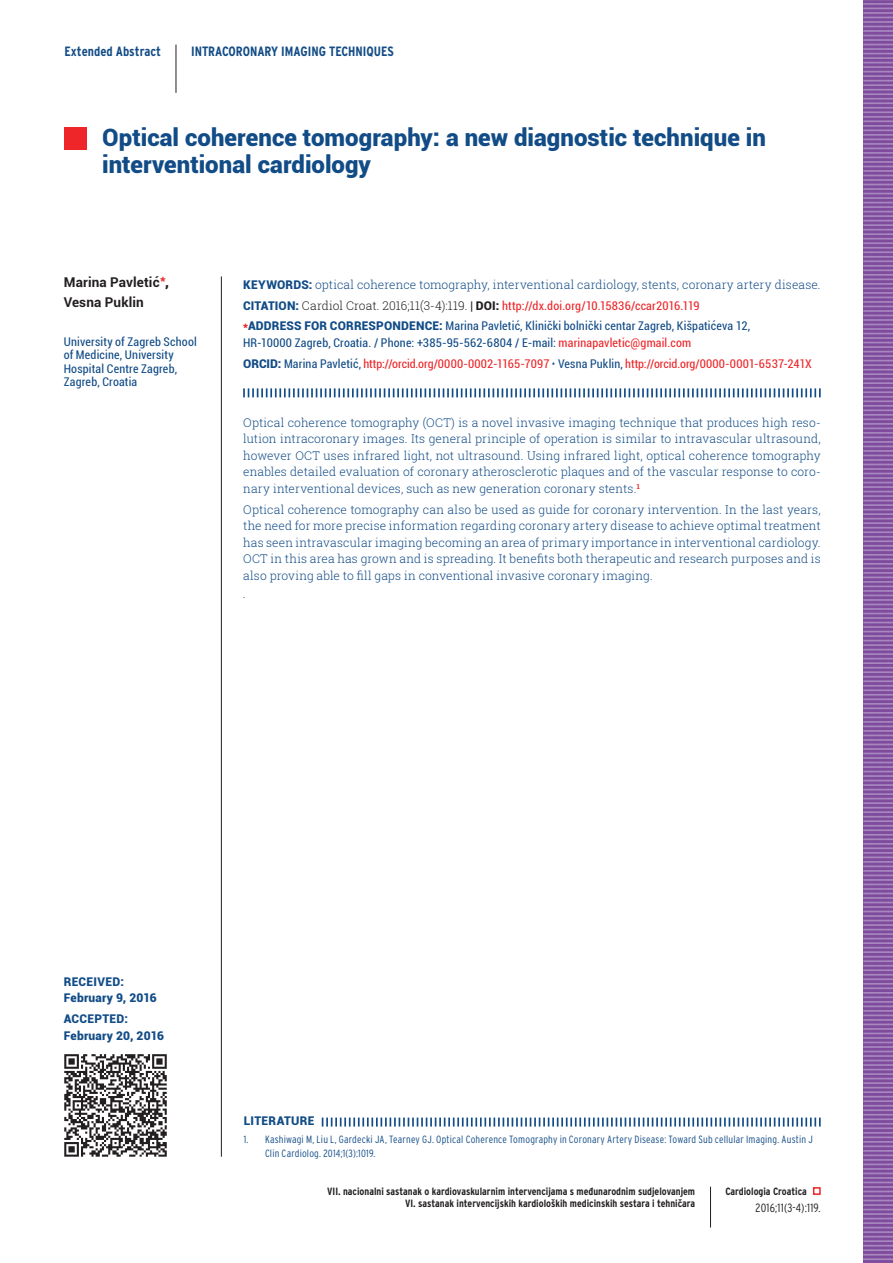
<style>
.page{position:relative;width:893px;height:1263px;background:#fff}
.page>*{position:absolute;margin:0;border:0;box-sizing:border-box;transform-origin:0 0}
.t1{font:900 24px/27px "Roboto";color:#124c87}
.t2{font:700 condensed 13.5px "Interstate";color:#124c87}
.t3{font:700 13.5px/20.7px "Roboto";letter-spacing:.01em;color:#231f20}
.t4{font:300 12px/16.5px "Roboto Slab";letter-spacing:.01em;color:#124c87;text-align:justify}
.t5{font:condensed 12px/13.5px "Roboto";letter-spacing:.015em;color:#124c87}
.t6{font:condensed 12px/20.7px "Roboto";letter-spacing:.015em;color:#ee2629}
.t7{font:900 12px/16.5px "Roboto";letter-spacing:.02em;color:#124c87}
.t8{font:300 condensed 12px "Interstate";letter-spacing:.02em;color:#231f20}
.t9{font:700 condensed 10.5px/12px "Interstate";color:#231f20;text-align:right}
.t10{font:300 condensed 10.5px/13.5px "Interstate";letter-spacing:.015em;color:#124c87}
.s1{font-weight:900}
.s2{font-family:"Roboto";font-weight:900}
.s3{font-weight:900;font-stretch:normal}
.s4{font-family:"Roboto Slab";font-weight:300;font-stretch:normal;color:#231f20}
.s5{font-family:"Roboto Slab";font-weight:700;font-stretch:normal;color:#231f20}
.s6{font-weight:900;font-stretch:normal;color:#231f20}
.s7{color:#ee2629}
.s8{font-weight:900;font-stretch:normal;color:#ee2629}
.s9{color:#124c87}
.s10{font-weight:900;font-stretch:normal;color:#124c87}
.s11{font-family:"Roboto Slab";font-weight:100;font-stretch:normal;color:#124c87}
</style>
<div class="page">
<div style="left:813px;top:1187px;width:8px;height:8px;border:2px solid #ee2629"></div>
<hr style="left:710px;top:1187px;width:1px;height:40px;background:#231f20">
<svg style="left:863px;top:0;width:30px;height:1263px;background:#8c60a8"></svg>
<div style="left:65px;top:128px;width:22px;height:22px;background:#ee2629"></div>
<hr style="left:221px;top:276px;width:1px;height:881px;background:#231f20">
<svg style="left:243px;top:388px;width:578px;height:9px"></svg>
<svg style="left:322px;top:1117px;width:499px;height:9px"></svg>
<hr style="left:176px;top:45px;width:1px;height:48px;background:#231f20">
<svg style="left:64px;top:1054px;width:103px;height:103px"></svg>
<p class="t2" style="left:65px;top:44px;width:98px">Extended Abstract</p>
<p class="t2" style="left:191px;top:44px;width:204px">INTRACORONARY IMAGING TECHNIQUES</p>
<h1 class="t1" style="left:102px;top:123px;width:665px">Optical coherence tomography: a new diagnostic technique in interventional cardiology</h1>
<p class="t3" style="left:64px;top:271px;width:107px">Marina Pavletić<sup>*</sup><span class="s1">,<br></span>Vesna Puklin</p>
<p class="t5" style="left:64px;top:334px;width:135px">University of Zagreb School of Medicine, University<br>Hospital Centre Zagreb,<br>Zagreb, Croatia</p>
<p class="t4" style="left:243px;top:276px;width:579px"><span class="s2">KEYWORDS:</span> optical coherence tomography, interventional cardiology, stents, coronary artery disease.</p>
<p class="t5" style="left:243px;top:295px;width:509px;line-height:20.7px"><span class="s3">CITATION:</span> <span class="s4">Cardiol Croat. 2016;11(3-4):119.</span> <span class="s5">|</span> <span class="s6">DOI:</span> <span class="s7">http://dx.doi.org/10.15836/ccar2016.119 </span><span class="s8">*</span><span class="s3">ADDRESS FOR CORRESPONDENCE:</span> Marina Pavletić, Klinički bolnički centar Zagreb, Kišpatićeva 12,</p>
<p class="t6" style="left:243px;top:332px;width:570px"><span class="s9">HR-10000 Zagreb, Croatia. / Phone: +385-95-562-6804 / E-mail:</span> marinapavletic@gmail.com<br><span class="s10">ORCID:</span> <span class="s9">Marina Pavletić,</span> http://orcid.org/0000-0002-1165-7097 <span class="s11">•</span> <span class="s9">Vesna Puklin,</span> http://orcid.org/0000-0001-6537-241X</p>
<p class="t4" style="left:243px;top:414px;width:579px">Optical coherence tomography (OCT) is a novel invasive imaging technique that produces high reso&shy;lution intracoronary images. Its general principle of operation is similar to intravascular ultrasound, however OCT uses infrared light, not ultrasound. Using infrared light, optical coherence tomography enables detailed evaluation of coronary atherosclerotic plaques and of the vascular response to coro&shy;nary interventional devices, such as new generation coronary stents.<sup>1</sup></p>
<p class="t4" style="left:243px;top:501px;width:579px">Optical coherence tomography can also be used as guide for coronary intervention. In the last years, the need for more precise information regarding coronary artery disease to achieve optimal treatment has seen intravascular imaging becoming an area of primary importance in interventional cardiology.<br>OCT in this area has grown and is spreading. It benefits both therapeutic and research purposes and is also proving able to fill gaps in conventional invasive coronary imaging.</p>
<p class="t10" style="left:243px;top:587px;width:3px">.</p>
<p class="t7" style="left:64px;top:973px;width:95px">RECEIVED:<br>February 9, 2016</p>
<p class="t7" style="left:64px;top:1010px;width:102px">ACCEPTED:<br>February 20, 2016</p>
<p class="t7" style="left:244px;top:1112px;width:72px">LITERATURE</p>
<p class="t10" style="left:265px;top:1133px;width:549px;text-indent:-21px">1. Kashiwagi M, Liu L, Gardecki JA, Tearney GJ. Optical Coherence Tomography in Coronary Artery Disease: Toward Sub cellular Imaging. Austin J<br>Clin Cardiolog. 2014;1(3):1019.</p>
<p class="t9" style="left:327px;top:1185px;width:369px">VII. nacionalni sastanak o kardiovaskularnim intervencijama s međunarodnim sudjelovanjem<br>VI. sastanak intervencijskih kardioloških medicinskih sestara i tehničara</p>
<p class="t9" style="left:725px;top:1185px;width:83px">Cardiologia Croatica</p>
<p class="t8" style="left:756px;top:1201px;width:67px">2016;11(3-4):119.</p>
</div>
